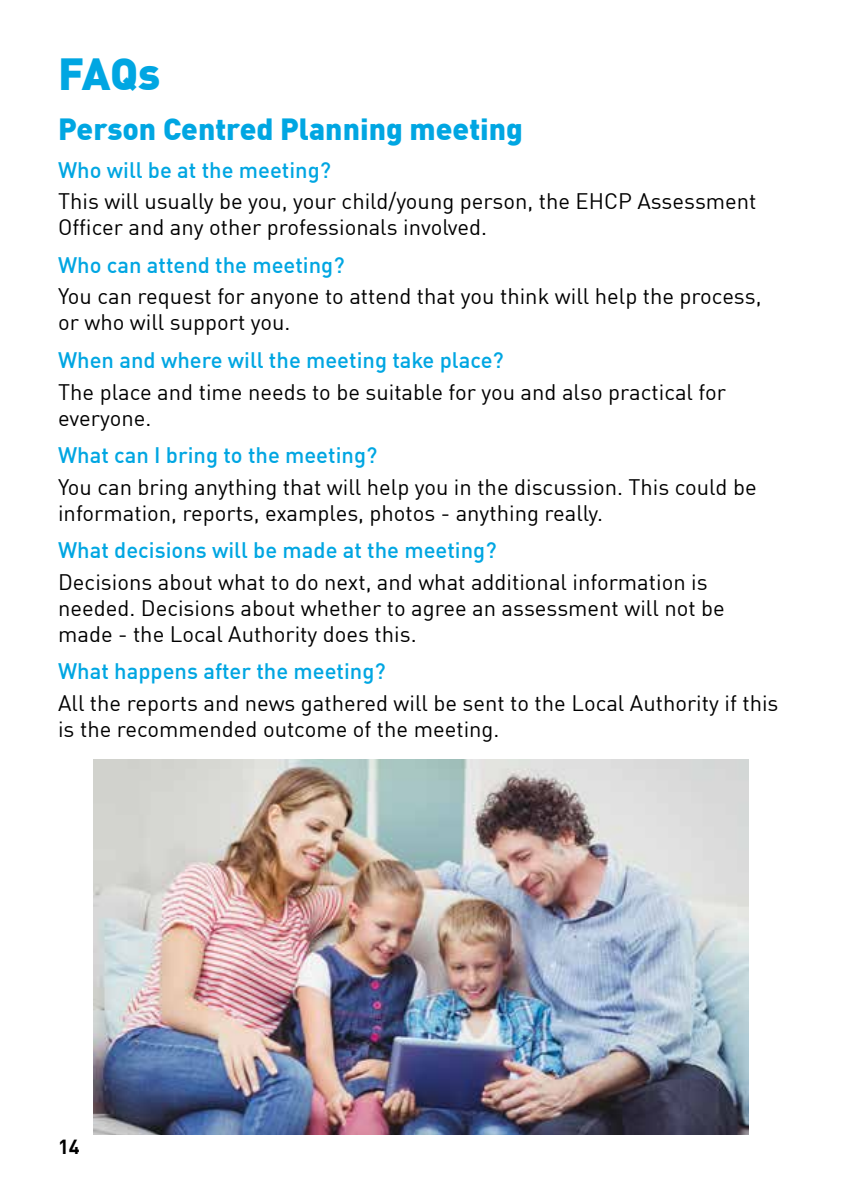
<style>
.page{position:relative;width:842px;height:1191px;background:#fff}
.page>*{position:absolute;margin:0;border:0;box-sizing:border-box;transform-origin:0 0}
.t1{font:900 44px "DIN Offc";color:#00a6e2}
.t2{font:900 30px "DIN Offc";color:#00a6e2}
.t3{font:22px/26px "DIN Offc";color:#000}
.t4{font:500 22px "DIN Offc";color:#00a6e2}
.t5{font:700 20px "DIN Offc";color:#000}
</style>
<div class="page">
<img style="left:93px;top:759px;width:656px;height:375px">
<h1 class="t1" style="left:58px;top:45px;width:104px">FAQs</h1>
<h2 class="t2" style="left:58px;top:109px;width:466px">Person Centred Planning meeting</h2>
<p class="t4" style="left:58px;top:156px;width:274px">Who will be at the meeting?</p>
<p class="t3" style="left:58px;top:188px;width:700px">This will usually be you, your child/young person, the EHCP Assessment<br>Officer and any other professionals involved.</p>
<p class="t4" style="left:58px;top:251px;width:288px">Who can attend the meeting?</p>
<p class="t3" style="left:58px;top:283px;width:705px">You can request for anyone to attend that you think will help the process, or who will support you.</p>
<p class="t4" style="left:58px;top:346px;width:447px">When and where will the meeting take place?</p>
<p class="t3" style="left:58px;top:378px;width:669px">The place and time needs to be suitable for you and also practical for everyone.</p>
<p class="t4" style="left:58px;top:441px;width:321px">What can I bring to the meeting?</p>
<p class="t3" style="left:58px;top:473px;width:700px">You can bring anything that will help you in the discussion. This could be information, reports, examples, photos - anything really.</p>
<p class="t4" style="left:58px;top:536px;width:440px">What decisions will be made at the meeting?</p>
<p class="t3" style="left:58px;top:568px;width:668px">Decisions about what to do next, and what additional information is needed. Decisions about whether to agree an assessment will not be made - the Local Authority does this.</p>
<p class="t4" style="left:58px;top:657px;width:329px">What happens after the meeting?</p>
<p class="t3" style="left:58px;top:689px;width:722px">All the reports and news gathered will be sent to the Local Authority if this is the recommended outcome of the meeting.</p>
<p class="t5" style="left:58px;top:1133px;width:23px">14</p>
</div>
